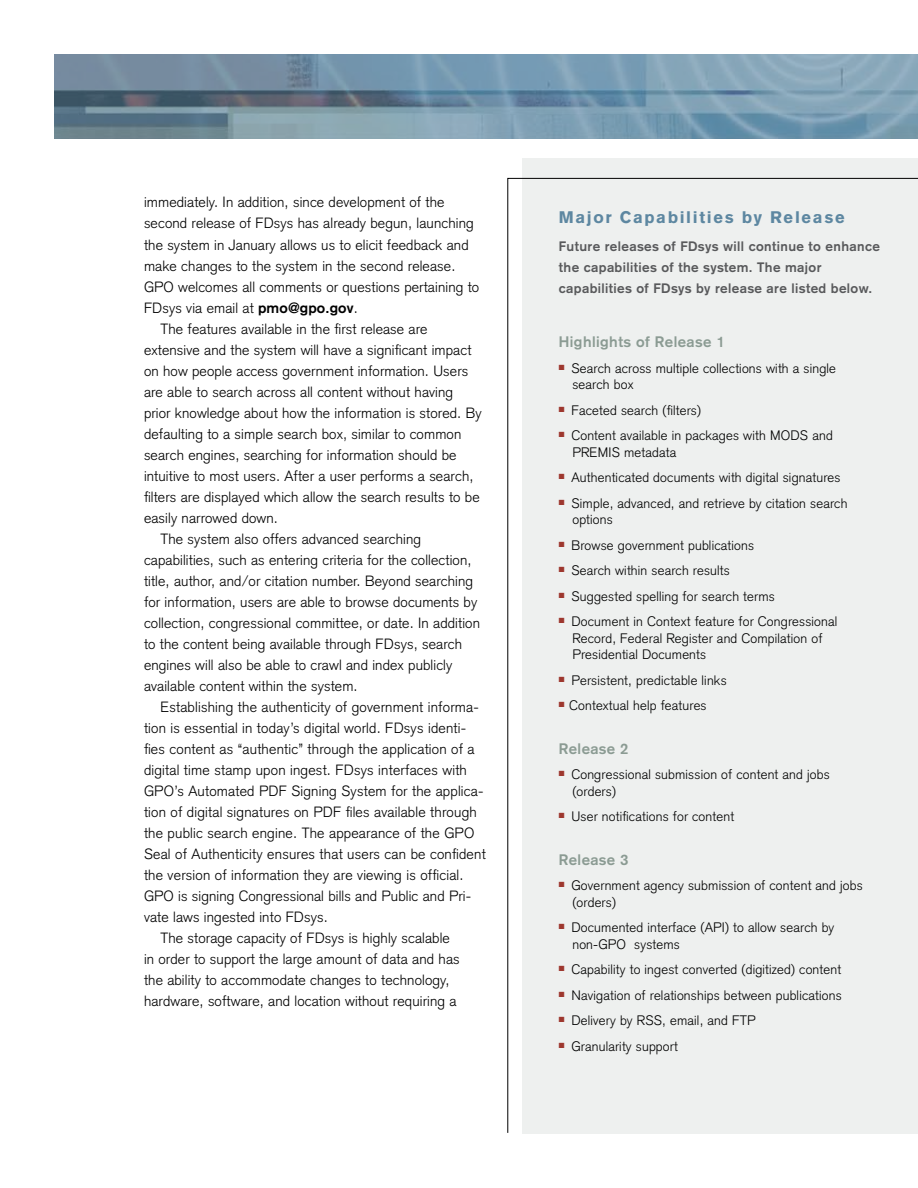
<style>
.page{position:relative;width:918px;height:1188px;background:#fff}
.page>*{position:absolute;margin:0;border:0;box-sizing:border-box;transform-origin:0 0}
.t1{font:900 16.5px "Akzidenz Grotesk";letter-spacing:.1em;color:#5d87a1}
.t2{font:700 15px "Akzidenz Grotesk";letter-spacing:.03em;color:#8b9b93}
.t3{font:300 14.7px "Akzidenz Grotesk";letter-spacing:.01em;color:#000}
.t4{font:300 13.5px/16.5px "Akzidenz Grotesk";letter-spacing:.015em;color:#000}
.t5{font:700 13.5px/21px "Akzidenz Grotesk";letter-spacing:.03em;color:#58595b}
.s1{font-weight:700}
</style>
<div class="page">
<img style="left:54px;top:54px;width:864px;height:84px">
<div style="left:522px;top:158px;width:396px;height:976px;background:#eef0ef"></div>
<svg style="left:507px;top:178px;width:411px;height:955px"></svg>
<p class="t3" style="left:144px;top:194px;width:302px">immediately. In addition, since development of the</p>
<p class="t3" style="left:144px;top:215px;width:331px">second release of FDsys has already begun, launching</p>
<p class="t3" style="left:144px;top:236px;width:326px">the system in January allows us to elicit feedback and</p>
<p class="t3" style="left:144px;top:257px;width:313px">make changes to the system in the second release.</p>
<p class="t3" style="left:144px;top:278px;width:337px">GPO welcomes all comments or questions pertaining to</p>
<p class="t3" style="left:144px;top:299px;width:215px">FDsys via email at <span class="s1">pmo@gpo.gov</span>.</p>
<p class="t3" style="left:160px;top:320px;width:269px">The features available in the first release are</p>
<p class="t3" style="left:144px;top:341px;width:329px">extensive and the system will have a significant impact</p>
<p class="t3" style="left:144px;top:362px;width:326px">on how people access government information. Users</p>
<p class="t3" style="left:144px;top:383px;width:311px">are able to search across all content without having</p>
<p class="t3" style="left:144px;top:404px;width:339px">prior knowledge about how the information is stored. By</p>
<p class="t3" style="left:144px;top:425px;width:319px">defaulting to a simple search box, similar to common</p>
<p class="t3" style="left:144px;top:446px;width:314px">search engines, searching for information should be</p>
<p class="t3" style="left:144px;top:467px;width:331px">intuitive to most users. After a user performs a search,</p>
<p class="t3" style="left:144px;top:488px;width:337px">filters are displayed which allow the search results to be</p>
<p class="t3" style="left:144px;top:509px;width:136px">easily narrowed down.</p>
<p class="t3" style="left:160px;top:530px;width:262px">The system also offers advanced searching</p>
<p class="t3" style="left:144px;top:551px;width:329px">capabilities, such as entering criteria for the collection,</p>
<p class="t3" style="left:144px;top:572px;width:331px">title, author, and/or citation number. Beyond searching</p>
<p class="t3" style="left:144px;top:593px;width:335px">for information, users are able to browse documents by</p>
<p class="t3" style="left:144px;top:614px;width:338px">collection, congressional committee, or date. In addition</p>
<p class="t3" style="left:144px;top:635px;width:320px">to the content being available through FDsys, search</p>
<p class="t3" style="left:144px;top:656px;width:310px">engines will also be able to crawl and index publicly</p>
<p class="t3" style="left:144px;top:677px;width:215px">available content within the system.</p>
<p class="t3" style="left:160px;top:698px;width:320px">Establishing the authenticity of government informa-</p>
<p class="t3" style="left:144px;top:719px;width:324px">tion is essential in today’s digital world. FDsys identi-</p>
<p class="t3" style="left:144px;top:740px;width:332px">fies content as “authentic” through the application of a</p>
<p class="t3" style="left:144px;top:761px;width:324px">digital time stamp upon ingest. FDsys interfaces with</p>
<p class="t3" style="left:144px;top:782px;width:341px">GPO’s Automated PDF Signing System for the applica-</p>
<p class="t3" style="left:144px;top:803px;width:334px">tion of digital signatures on PDF files available through</p>
<p class="t3" style="left:144px;top:824px;width:332px">the public search engine. The appearance of the GPO</p>
<p class="t3" style="left:144px;top:845px;width:343px">Seal of Authenticity ensures that users can be confident</p>
<p class="t3" style="left:144px;top:866px;width:321px">the version of information they are viewing is official.</p>
<p class="t3" style="left:144px;top:887px;width:329px">GPO is signing Congressional bills and Public and Pri-</p>
<p class="t3" style="left:144px;top:908px;width:185px">vate laws ingested into FDsys.</p>
<p class="t3" style="left:160px;top:929px;width:291px">The storage capacity of FDsys is highly scalable</p>
<p class="t3" style="left:144px;top:950px;width:317px">in order to support the large amount of data and has</p>
<p class="t3" style="left:144px;top:971px;width:307px">the ability to accommodate changes to technology,</p>
<p class="t3" style="left:144px;top:992px;width:314px">hardware, software, and location without requiring a</p>
<p class="t1" style="left:559px;top:207px;width:288px">Major Capabilities by Release</p>
<p class="t5" style="left:559px;top:235px;width:323px">Future releases of FDsys will continue to enhance the capabilities of the system. The major capabilities of FDsys by release are listed below.</p>
<p class="t2" style="left:559px;top:333px;width:167px">Highlights of Release 1</p>
<p class="t4" style="left:572px;top:360px;width:265px;text-indent:-14px"><sup>■</sup> Search across multiple collections with a single search box</p>
<p class="t4" style="left:559px;top:402px;width:144px"><sup>■</sup> Faceted search (filters)</p>
<p class="t4" style="left:572px;top:427px;width:262px;text-indent:-14px"><sup>■</sup> Content available in packages with MODS and<br>PREMIS metadata</p>
<p class="t4" style="left:559px;top:469px;width:283px"><sup>■</sup> Authenticated documents with digital signatures</p>
<p class="t4" style="left:572px;top:495px;width:277px;text-indent:-14px"><sup>■</sup> Simple, advanced, and retrieve by citation search options</p>
<p class="t4" style="left:559px;top:537px;width:197px"><sup>■</sup> Browse government publications</p>
<p class="t4" style="left:559px;top:562px;width:173px"><sup>■</sup> Search within search results</p>
<p class="t4" style="left:559px;top:588px;width:217px"><sup>■</sup> Suggested spelling for search terms</p>
<p class="t4" style="left:572px;top:613px;width:266px;text-indent:-14px"><sup>■</sup> Document in Context feature for Congressional<br>Record, Federal Register and Compilation of<br>Presidential Documents</p>
<p class="t4" style="left:559px;top:672px;width:169px"><sup>■</sup> Persistent, predictable links</p>
<p class="t4" style="left:559px;top:697px;width:149px"><sup>■</sup> Contextual help features</p>
<p class="t2" style="left:559px;top:739px;width:71px">Release 2</p>
<p class="t4" style="left:572px;top:766px;width:259px;text-indent:-14px"><sup>■</sup> Congressional submission of content and jobs (orders)</p>
<p class="t4" style="left:559px;top:808px;width:177px"><sup>■</sup> User notifications for content</p>
<p class="t2" style="left:559px;top:850px;width:71px">Release 3</p>
<p class="t4" style="left:572px;top:877px;width:292px;text-indent:-14px"><sup>■</sup> Government agency submission of content and jobs (orders)</p>
<p class="t4" style="left:572px;top:919px;width:263px;text-indent:-14px"><sup>■</sup> Documented interface (API) to allow search by non-GPO systems</p>
<p class="t4" style="left:559px;top:961px;width:284px"><sup>■</sup> Capability to ingest converted (digitized) content</p>
<p class="t4" style="left:559px;top:987px;width:284px"><sup>■</sup> Navigation of relationships between publications</p>
<p class="t4" style="left:559px;top:1012px;width:198px"><sup>■</sup> Delivery by RSS, email, and FTP</p>
<p class="t4" style="left:559px;top:1038px;width:120px"><sup>■</sup> Granularity support</p>
</div>
